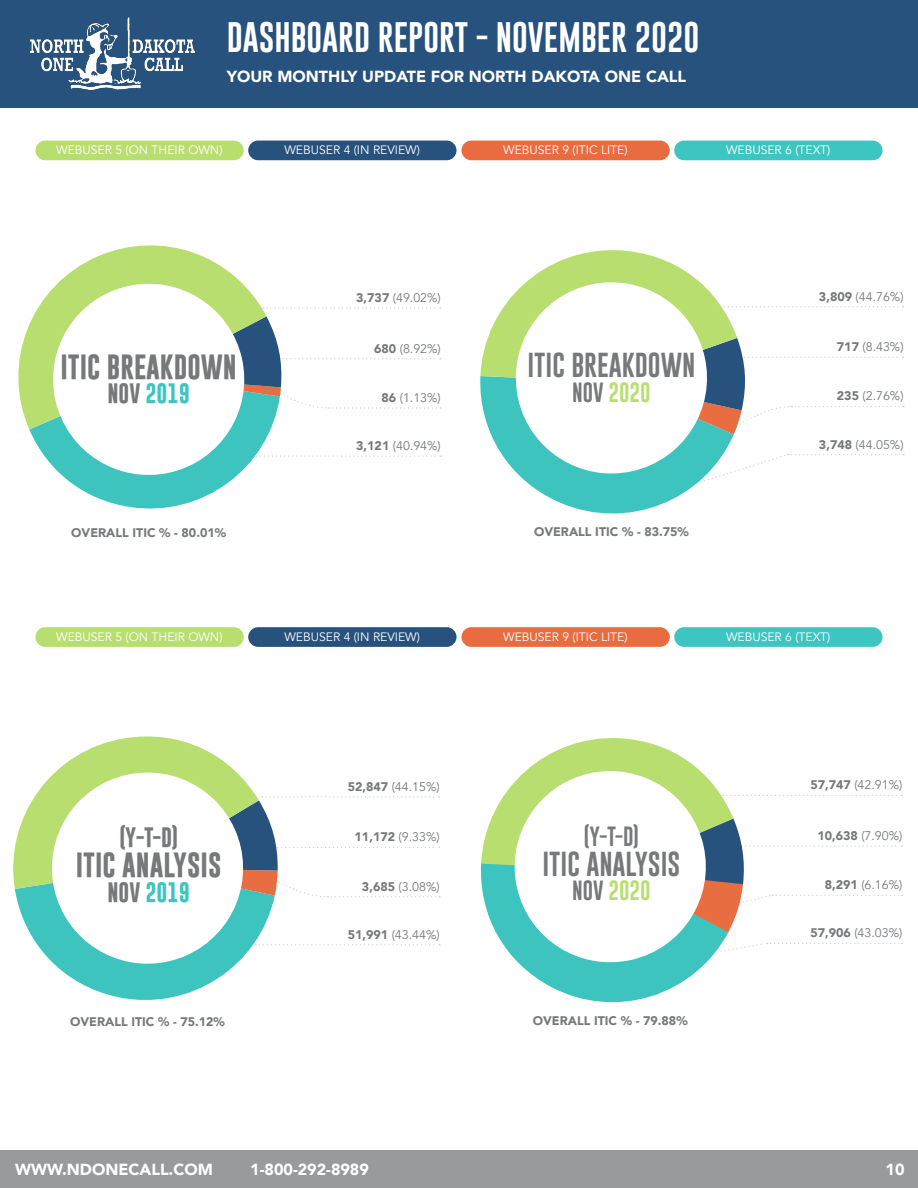
<style>
.page{position:relative;width:918px;height:1188px;background:#fff}
.page>*{position:absolute;margin:0;border:0;box-sizing:border-box;transform-origin:0 0}
.t1{font:31.2px "Gobold";color:#fff}
.t2{font:25.35px "Gobold";color:#76787a}
.t3{font:700 25.35px "Gobold";color:#76787a}
.t4{font:20.4px "Gobold";color:#b8de6f}
.t5{font:700 20.4px "Gobold";color:#3dc5c1}
.t6{font:20.4px "Gobold";color:#76787a}
.t7{font:700 20.4px "Gobold";color:#76787a}
.t8{font:900 16.05px "Avenir";color:#fff}
.t9{font:12.45px "Avenir";color:#76787a}
.t10{font:900 12.45px "Avenir";color:#76787a}
.t11{font:12.15px "Avenir";color:#fff}
.s1{color:#76787a}
.s2{font-weight:900}
</style>
<div class="page">
<svg style="left:480px;top:738px;width:423px;height:265px"></svg>
<svg style="left:480px;top:250px;width:424px;height:264px"></svg>
<svg style="left:13px;top:736px;width:427px;height:264px"></svg>
<svg style="left:266px;top:307px;width:175px;height:2px"></svg>
<svg style="left:29px;top:316px;width:412px;height:193px"></svg>
<svg style="left:18px;top:245px;width:248px;height:184px"></svg>
<svg style="left:506px;top:762px;width:209px;height:209px"></svg>
<svg style="left:43px;top:763px;width:209px;height:210px"></svg>
<div style="left:0;top:0;width:918px;height:107px;background:#27527d"></div>
<div style="left:0;top:1150px;width:918px;height:38px;background:#989a9c"></div>
<img style="left:30px;top:17px;width:164px;height:73px">
<svg style="left:507px;top:273px;width:209px;height:210px"></svg>
<div style="left:35px;top:141px;width:209px;height:19px;background:#b8de6f;border-radius:10px"></div>
<div style="left:35px;top:627px;width:209px;height:20px;background:#b8de6f;border-radius:10px"></div>
<div style="left:248px;top:141px;width:209px;height:19px;background:#27527d;border-radius:10px"></div>
<div style="left:248px;top:627px;width:209px;height:20px;background:#27527d;border-radius:10px"></div>
<div style="left:461px;top:141px;width:209px;height:19px;background:#e96c41;border-radius:10px"></div>
<div style="left:461px;top:627px;width:209px;height:20px;background:#e96c41;border-radius:10px"></div>
<div style="left:674px;top:141px;width:209px;height:19px;background:#3dc5c1;border-radius:10px"></div>
<div style="left:674px;top:627px;width:209px;height:20px;background:#3dc5c1;border-radius:10px"></div>
<svg style="left:44px;top:275px;width:209px;height:209px"></svg>
<p class="t1" style="left:227px;top:17px;width:474px">DASHBOARD REPORT - NOVEMBER 2020</p>
<p class="t8" style="left:227px;top:63px;width:461px">YOUR MONTHLY UPDATE FOR NORTH DAKOTA ONE CALL</p>
<p class="t11" style="left:56px;top:143px;width:168px">WEBUSER 5 (ON THEIR OWN)</p>
<p class="t11" style="left:284px;top:143px;width:137px">WEBUSER 4 (IN REVIEW)</p>
<p class="t11" style="left:503px;top:143px;width:126px">WEBUSER 9 (ITIC LITE)</p>
<p class="t11" style="left:726px;top:143px;width:106px">WEBUSER 6 (TEXT)</p>
<p class="t3" style="left:60px;top:350px;width:178px">ITIC BREAKDOWN</p>
<p class="t5" style="left:108px;top:380px;width:84px"><span class="s1">NOV</span> 2019</p>
<p class="t9" style="left:356px;top:290px;width:86px"><span class="s2">3,737</span> (49.02%)</p>
<p class="t9" style="left:374px;top:341px;width:68px"><span class="s2">680</span> (8.92%)</p>
<p class="t9" style="left:382px;top:390px;width:61px"><span class="s2">86</span> (1.13%)</p>
<p class="t9" style="left:356px;top:438px;width:86px"><span class="s2">3,121</span> (40.94%)</p>
<p class="t2" style="left:527px;top:349px;width:169px">ITIC BREAKDOWN</p>
<p class="t4" style="left:572px;top:379px;width:80px"><span class="s1">NOV</span> 2020</p>
<p class="t9" style="left:819px;top:289px;width:86px"><span class="s2">3,809</span> (44.76%)</p>
<p class="t9" style="left:837px;top:339px;width:68px"><span class="s2">717</span> (8.43%)</p>
<p class="t9" style="left:837px;top:389px;width:68px"><span class="s2">235</span> (2.76%)</p>
<p class="t9" style="left:819px;top:437px;width:86px"><span class="s2">3,748</span> (44.05%)</p>
<p class="t10" style="left:71px;top:522px;width:156px">OVERALL ITIC % - 80.01%</p>
<p class="t10" style="left:534px;top:521px;width:156px">OVERALL ITIC % - 83.75%</p>
<p class="t11" style="left:56px;top:630px;width:168px">WEBUSER 5 (ON THEIR OWN)</p>
<p class="t11" style="left:284px;top:630px;width:137px">WEBUSER 4 (IN REVIEW)</p>
<p class="t11" style="left:503px;top:630px;width:126px">WEBUSER 9 (ITIC LITE)</p>
<p class="t11" style="left:726px;top:630px;width:106px">WEBUSER 6 (TEXT)</p>
<p class="t7" style="left:119px;top:824px;width:60px">(Y-T-D)</p>
<p class="t3" style="left:76px;top:849px;width:147px">ITIC ANALYSIS</p>
<p class="t5" style="left:108px;top:879px;width:84px"><span class="s1">NOV</span> 2019</p>
<p class="t9" style="left:348px;top:779px;width:93px"><span class="s2">52,847</span> (44.15%)</p>
<p class="t9" style="left:355px;top:830px;width:87px"><span class="s2">11,172</span> (9.33%)</p>
<p class="t9" style="left:362px;top:879px;width:79px"><span class="s2">3,685</span> (3.08%)</p>
<p class="t9" style="left:348px;top:927px;width:93px"><span class="s2">51,991</span> (43.44%)</p>
<p class="t6" style="left:584px;top:823px;width:56px">(Y-T-D)</p>
<p class="t2" style="left:542px;top:848px;width:139px">ITIC ANALYSIS</p>
<p class="t4" style="left:572px;top:877px;width:80px"><span class="s1">NOV</span> 2020</p>
<p class="t10" style="left:70px;top:1011px;width:156px">OVERALL ITIC % - 75.12%</p>
<p class="t10" style="left:533px;top:1010px;width:156px">OVERALL ITIC % - 79.88%</p>
<p class="t9" style="left:810px;top:778px;width:93px"><span class="s2">57,747</span> (42.91%)</p>
<p class="t9" style="left:817px;top:828px;width:87px"><span class="s2">10,638</span> (7.90%)</p>
<p class="t9" style="left:825px;top:877px;width:79px"><span class="s2">8,291</span> (6.16%)</p>
<p class="t9" style="left:810px;top:926px;width:93px"><span class="s2">57,906</span> (43.03%)</p>
<p class="t8" style="left:15px;top:1156px;width:199px">WWW.NDONECALL.COM</p>
<p class="t8" style="left:250px;top:1156px;width:120px">1-800-292-8989</p>
<p class="t8" style="left:886px;top:1156px;width:20px">10</p>
</div>
